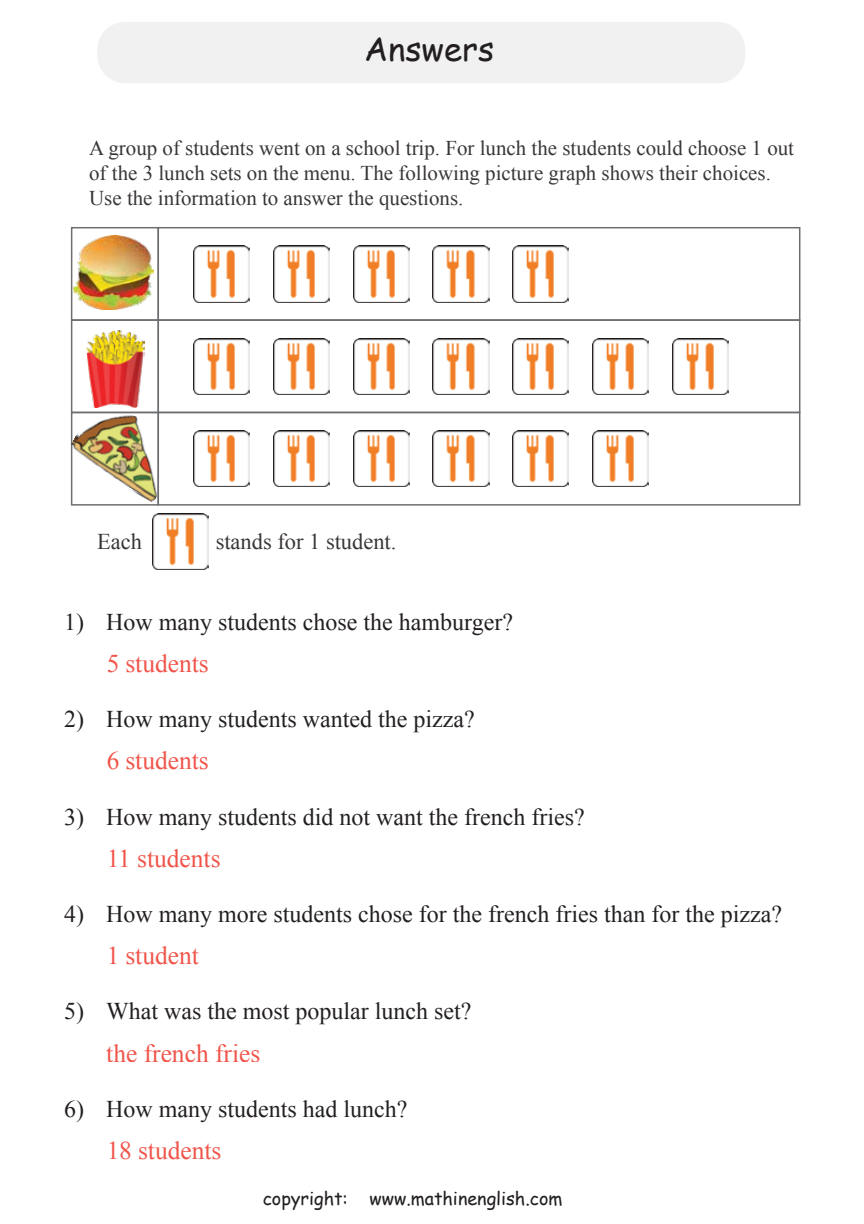
<style>
.page{position:relative;width:864px;height:1224px;background:#fff}
.page>*{position:absolute;margin:0;border:0;box-sizing:border-box;transform-origin:0 0}
.t1{font:33px "Comic Sans MS";color:#231f20}
.t2{font:25.5px "Times New Roman";color:#ef4136}
.t3{font:24px "Times New Roman";color:#231f20}
.t4{font:22.5px "Times New Roman";color:#231f20}
.t5{font:21px/25.2px "Times New Roman";color:#231f20}
.t6{font:18px "Comic Sans MS";color:#231f20}
</style>
<div class="page">
<div style="left:97px;top:22px;width:648px;height:61px;background:#f1f1f2;border-radius:28px"></div>
<div style="left:158px;top:227px;width:642px;height:94px;border:2px solid #6d6e71"></div>
<div style="left:71px;top:227px;width:88px;height:94px;border:2px solid #6d6e71"></div>
<div style="left:158px;top:319px;width:642px;height:94px;border:2px solid #6d6e71"></div>
<div style="left:71px;top:319px;width:88px;height:94px;border:2px solid #6d6e71"></div>
<div style="left:158px;top:412px;width:642px;height:93px;border:2px solid #6d6e71"></div>
<div style="left:71px;top:412px;width:88px;height:93px;border:2px solid #6d6e71"></div>
<img style="left:74px;top:235px;width:79px;height:75px">
<img style="left:86px;top:330px;width:59px;height:65px">
<img style="left:70px;top:395px;width:116px;height:108px">
<img style="left:152px;top:513px;width:57px;height:56px">
<img style="left:194px;top:246px;width:56px;height:56px">
<img style="left:273px;top:246px;width:57px;height:56px">
<img style="left:353px;top:246px;width:56px;height:56px">
<img style="left:433px;top:246px;width:56px;height:56px">
<img style="left:513px;top:246px;width:56px;height:56px">
<img style="left:194px;top:338px;width:56px;height:56px">
<img style="left:273px;top:338px;width:57px;height:56px">
<img style="left:353px;top:338px;width:56px;height:56px">
<img style="left:433px;top:338px;width:56px;height:56px">
<img style="left:513px;top:338px;width:56px;height:56px">
<img style="left:593px;top:338px;width:56px;height:56px">
<img style="left:672px;top:338px;width:57px;height:56px">
<img style="left:194px;top:430px;width:56px;height:57px">
<img style="left:273px;top:430px;width:57px;height:57px">
<img style="left:353px;top:430px;width:56px;height:57px">
<img style="left:433px;top:430px;width:56px;height:57px">
<img style="left:513px;top:430px;width:56px;height:57px">
<img style="left:593px;top:430px;width:56px;height:57px">
<h1 class="t1" style="left:364px;top:25px;width:132px">Answers</h1>
<p class="t5" style="left:89px;top:135px;width:706px">A group of students went on a school trip. For lunch the students could choose 1 out of the 3 lunch sets on the menu. The following picture graph shows their choices.<br>Use the information to answer the questions.</p>
<p class="t4" style="left:97px;top:526px;width:46px">Each</p>
<p class="t4" style="left:216px;top:526px;width:182px">stands for 1 student.</p>
<p class="t3" style="left:64px;top:605px;width:450px">1) How many students chose the hamburger?</p>
<p class="t2" style="left:106px;top:646px;width:104px">5 students</p>
<p class="t3" style="left:64px;top:703px;width:412px">2) How many students wanted the pizza?</p>
<p class="t2" style="left:106px;top:743px;width:104px">6 students</p>
<p class="t3" style="left:64px;top:800px;width:522px">3) How many students did not want the french fries?</p>
<p class="t2" style="left:106px;top:841px;width:116px">11 students</p>
<p class="t3" style="left:64px;top:898px;width:719px">4) How many more students chose for the french fries than for the pizza?</p>
<p class="t2" style="left:106px;top:938px;width:94px">1 student</p>
<p class="t3" style="left:64px;top:995px;width:409px">5) What was the most popular lunch set?</p>
<p class="t2" style="left:106px;top:1036px;width:156px">the french fries</p>
<p class="t3" style="left:64px;top:1092px;width:345px">6) How many students had lunch?</p>
<p class="t2" style="left:106px;top:1133px;width:117px">18 students</p>
<p class="t6" style="left:263px;top:1185px;width:301px">copyright: www.mathinenglish.com</p>
</div>
